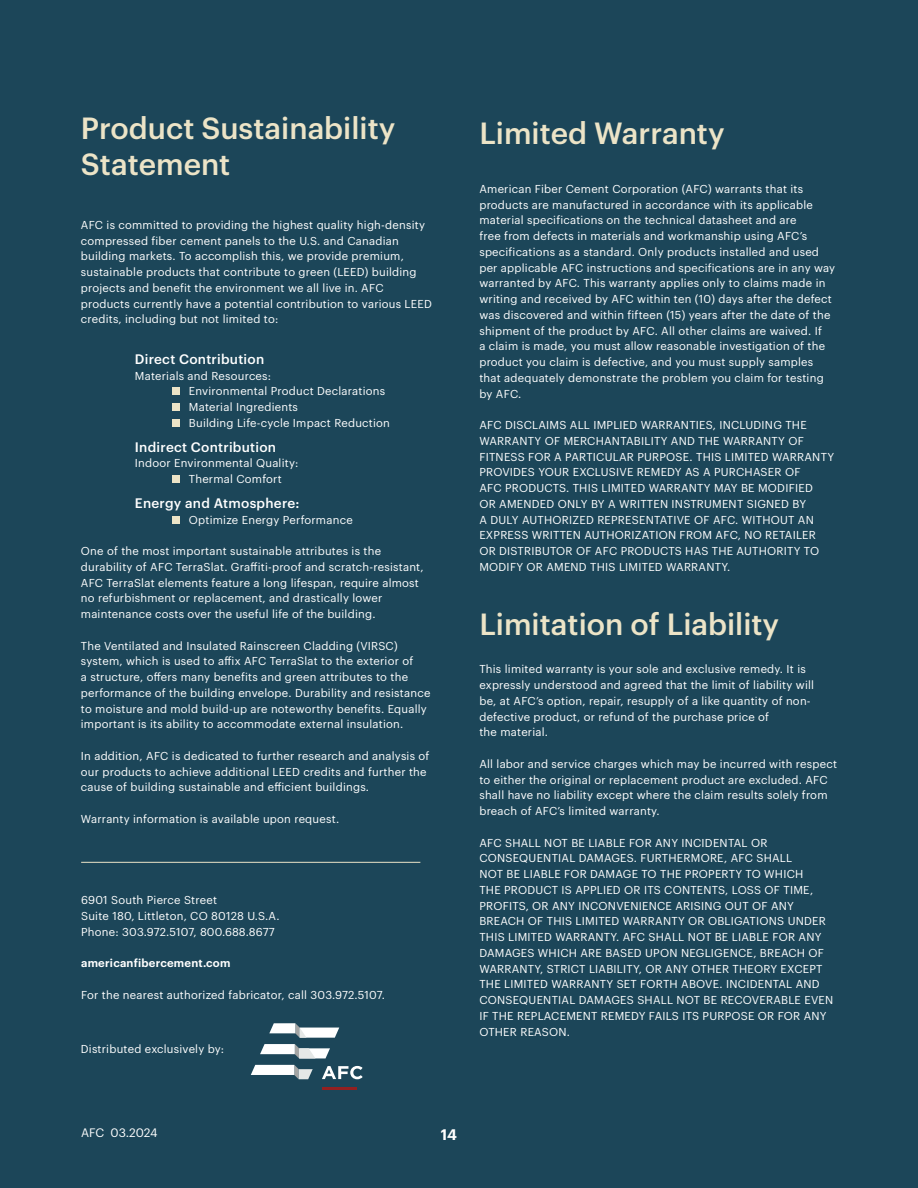
<style>
.page{position:relative;width:918px;height:1188px;background:#1c4659}
.page>*{position:absolute;margin:0;border:0;box-sizing:border-box;transform-origin:0 0}
.t1{font:500 30px/36px "Graphik";color:#ece4c7}
.t2{font:600 15px "Graphik";color:#fff}
.Paragraph_Style_1{font:500 13.5px "Graphik";letter-spacing:.02em;color:#fff}
.t3{font:12px "Graphik";letter-spacing:-.005em;color:#fff}
.Paragraph_Style_1-2{font:11.25px/15.8px "Graphik";letter-spacing:.02em;color:#fff}
.Paragraph_Style_1-3{font:600 11.25px "Graphik";letter-spacing:.02em;color:#fff}
</style>
<div class="page">
<svg style="left:322px;top:1066px;width:41px;height:13px"></svg>
<svg style="left:251px;top:1065px;width:62px;height:14px"></svg>
<svg style="left:260px;top:1044px;width:70px;height:14px"></svg>
<svg style="left:269px;top:1023px;width:70px;height:15px"></svg>
<hr style="left:322px;top:1088px;width:34px;height:2px;background:#922021">
<hr style="left:81px;top:862px;width:339px;height:1px;background:#ece4c7">
<div style="left:172px;top:388px;width:7px;height:7px;background:#ece4c7"></div>
<div style="left:172px;top:476px;width:7px;height:7px;background:#ece4c7"></div>
<div style="left:172px;top:404px;width:7px;height:7px;background:#ece4c7"></div>
<div style="left:172px;top:419px;width:7px;height:7px;background:#ece4c7"></div>
<div style="left:172px;top:516px;width:7px;height:7px;background:#ece4c7"></div>
<p class="t1" style="left:81px;top:108px;width:316px">Product Sustainability<br>Statement</p>
<p class="Paragraph_Style_1-2" style="left:81px;top:216px;width:353px">AFC is committed to providing the highest quality high-density compressed fiber cement panels to the U.S. and Canadian building markets. To accomplish this, we provide premium, sustainable products that contribute to green (LEED) building projects and benefit the environment we all live in. AFC products currently have a potential contribution to various LEED credits, including but not limited to:</p>
<p class="Paragraph_Style_1" style="left:135px;top:349px;width:131px">Direct Contribution</p>
<p class="Paragraph_Style_1-2" style="left:135px;top:367px;width:138px">Materials and Resources:</p>
<p class="Paragraph_Style_1-2" style="left:189px;top:382px;width:198px">Environmental Product Declarations</p>
<p class="Paragraph_Style_1-2" style="left:189px;top:398px;width:111px">Material Ingredients</p>
<p class="Paragraph_Style_1-2" style="left:189px;top:414px;width:203px">Building Life-cycle Impact Reduction</p>
<p class="Paragraph_Style_1" style="left:135px;top:436px;width:143px">Indirect Contribution</p>
<p class="Paragraph_Style_1-2" style="left:135px;top:454px;width:165px">Indoor Environmental Quality:</p>
<p class="Paragraph_Style_1-2" style="left:189px;top:470px;width:94px">Thermal Comfort</p>
<p class="Paragraph_Style_1" style="left:135px;top:493px;width:166px">Energy and Atmosphere:</p>
<p class="Paragraph_Style_1-2" style="left:189px;top:511px;width:165px">Optimize Energy Performance</p>
<p class="Paragraph_Style_1-2" style="left:81px;top:542px;width:344px">One of the most important sustainable attributes is the durability of AFC TerraSlat. Graffiti-proof and scratch-resistant, AFC TerraSlat elements feature a long lifespan, require almost no refurbishment or replacement, and drastically lower maintenance costs over the useful life of the building.</p>
<p class="Paragraph_Style_1-2" style="left:81px;top:637px;width:351px">The Ventilated and Insulated Rainscreen Cladding (VIRSC) system, which is used to affix AFC TerraSlat to the exterior of<br>a structure, offers many benefits and green attributes to the performance of the building envelope. Durability and resistance to moisture and mold build-up are noteworthy benefits. Equally important is its ability to accommodate external insulation.</p>
<p class="Paragraph_Style_1-2" style="left:81px;top:747px;width:350px">In addition, AFC is dedicated to further research and analysis of our products to achieve additional LEED credits and further the cause of building sustainable and efficient buildings.</p>
<p class="Paragraph_Style_1-2" style="left:81px;top:810px;width:260px">Warranty information is available upon request.</p>
<p class="Paragraph_Style_1-2" style="left:81px;top:892px;width:137px">6901 South Pierce Street</p>
<p class="Paragraph_Style_1-2" style="left:81px;top:907px;width:200px">Suite 180, Littleton, CO 80128 U.S.A.</p>
<p class="Paragraph_Style_1-2" style="left:81px;top:923px;width:195px">Phone: 303.972.5107, 800.688.8677</p>
<p class="Paragraph_Style_1-3" style="left:81px;top:955px;width:151px">americanfibercement.com</p>
<p class="Paragraph_Style_1-2" style="left:81px;top:986px;width:305px">For the nearest authorized fabricator, call 303.972.5107.</p>
<p class="Paragraph_Style_1-2" style="left:81px;top:1040px;width:145px">Distributed exclusively by:</p>
<p class="t1" style="left:479px;top:112px;width:247px">Limited Warranty</p>
<p class="Paragraph_Style_1-2" style="left:479px;top:180px;width:357px">American Fiber Cement Corporation (AFC) warrants that its products are manufactured in accordance with its applicable material specifications on the technical datasheet and are<br>free from defects in materials and workmanship using AFC’s specifications as a standard. Only products installed and used per applicable AFC instructions and specifications are in any way warranted by AFC. This warranty applies only to claims made in writing and received by AFC within ten (10) days after the defect was discovered and within fifteen (15) years after the date of the shipment of the product by AFC. All other claims are waived. If<br>a claim is made, you must allow reasonable investigation of the product you claim is defective, and you must supply samples that adequately demonstrate the problem you claim for testing by AFC.</p>
<p class="Paragraph_Style_1-2" style="left:479px;top:416px;width:356px">AFC DISCLAIMS ALL IMPLIED WARRANTIES, INCLUDING THE WARRANTY OF MERCHANTABILITY AND THE WARRANTY OF FITNESS FOR A PARTICULAR PURPOSE. THIS LIMITED WARRANTY PROVIDES YOUR EXCLUSIVE REMEDY AS A PURCHASER OF</p>
<p class="Paragraph_Style_1-2" style="left:479px;top:479px;width:341px">AFC PRODUCTS. THIS LIMITED WARRANTY MAY BE MODIFIED OR AMENDED ONLY BY A WRITTEN INSTRUMENT SIGNED BY<br>A DULY AUTHORIZED REPRESENTATIVE OF AFC. WITHOUT AN EXPRESS WRITTEN AUTHORIZATION FROM AFC, NO RETAILER OR DISTRIBUTOR OF AFC PRODUCTS HAS THE AUTHORITY TO MODIFY OR AMEND THIS LIMITED WARRANTY.</p>
<p class="t1" style="left:479px;top:603px;width:301px">Limitation of Liability</p>
<p class="Paragraph_Style_1-2" style="left:479px;top:661px;width:336px">This limited warranty is your sole and exclusive remedy. It is expressly understood and agreed that the limit of liability will be, at AFC’s option, repair, resupply of a like quantity of non&shy;defective product, or refund of the purchase price of<br>the material.</p>
<p class="Paragraph_Style_1-2" style="left:479px;top:755px;width:359px">All labor and service charges which may be incurred with respect to either the original or replacement product are excluded. AFC shall have no liability except where the claim results solely from breach of AFC’s limited warranty.</p>
<p class="Paragraph_Style_1-2" style="left:479px;top:834px;width:355px">AFC SHALL NOT BE LIABLE FOR ANY INCIDENTAL OR CONSEQUENTIAL DAMAGES. FURTHERMORE, AFC SHALL<br>NOT BE LIABLE FOR DAMAGE TO THE PROPERTY TO WHICH<br>THE PRODUCT IS APPLIED OR ITS CONTENTS, LOSS OF TIME, PROFITS, OR ANY INCONVENIENCE ARISING OUT OF ANY BREACH OF THIS LIMITED WARRANTY OR OBLIGATIONS UNDER THIS LIMITED WARRANTY. AFC SHALL NOT BE LIABLE FOR ANY DAMAGES WHICH ARE BASED UPON NEGLIGENCE, BREACH OF WARRANTY, STRICT LIABILITY, OR ANY OTHER THEORY EXCEPT THE LIMITED WARRANTY SET FORTH ABOVE. INCIDENTAL AND CONSEQUENTIAL DAMAGES SHALL NOT BE RECOVERABLE EVEN IF THE REPLACEMENT REMEDY FAILS ITS PURPOSE OR FOR ANY OTHER REASON.</p>
<p class="t3" style="left:81px;top:1124px;width:78px">AFC 03.2024</p>
<p class="t2" style="left:441px;top:1123px;width:18px">14</p>
</div>
